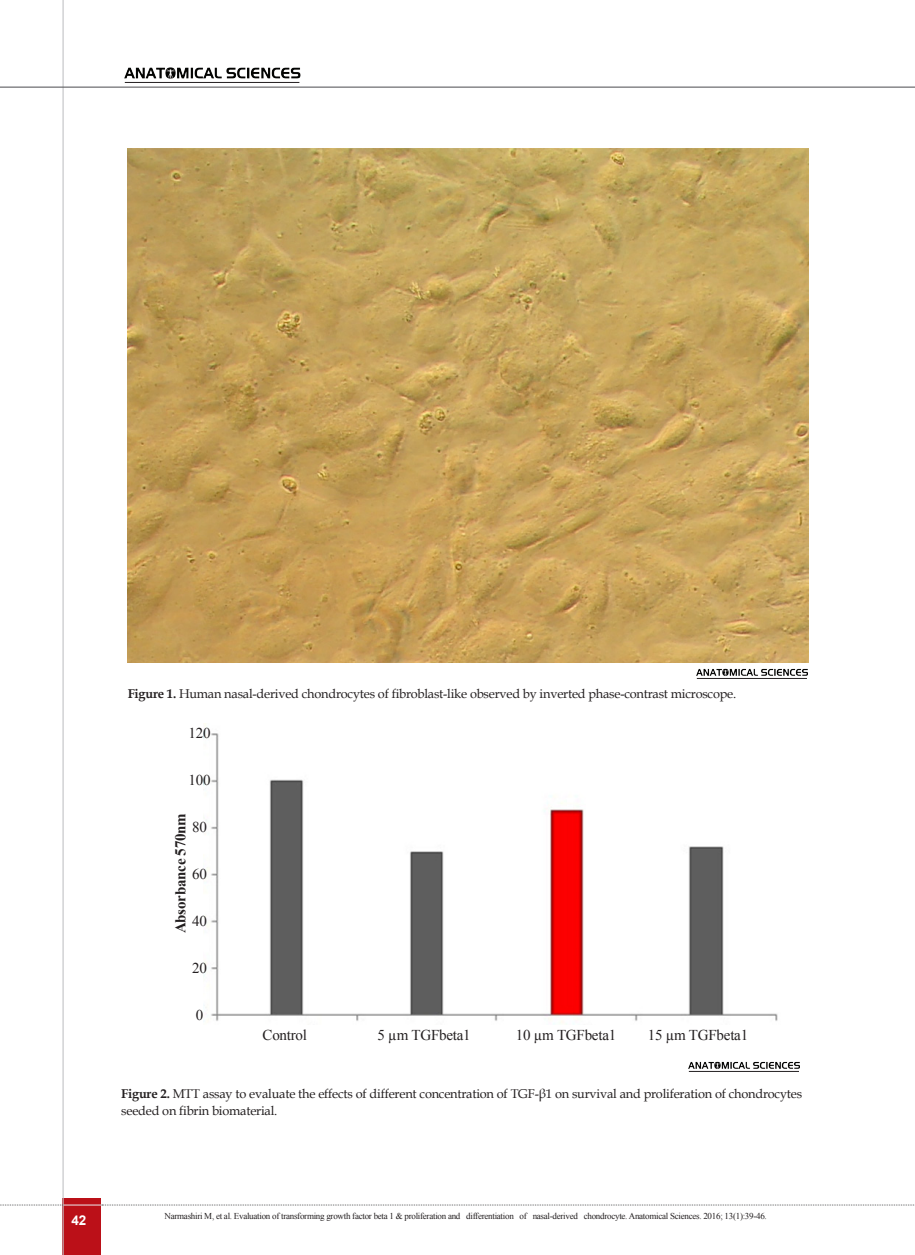
<style>
.page{position:relative;width:915px;height:1255px;background:#fff}
.page>*{position:absolute;margin:0;border:0;box-sizing:border-box;transform-origin:0 0}
.t1{font:15px "Times New Roman";letter-spacing:-.015em;color:#231f20}
.t2{font:700 15px "Times New Roman";letter-spacing:-.015em;color:#231f20}
.t3{font:700 13.5px "Arial";color:#fff}
.t4{font:12.75px/16.5px "Book Antiqua";letter-spacing:-.015em;color:#231f20}
.t5{font:9px "Times New Roman";letter-spacing:-.03em;color:#231f20}
.s1{font-weight:700}
</style>
<div class="page">
<div style="left:63px;top:1198px;width:38px;height:56px;background:#bb1018"></div>
<hr style="left:62px;top:0;width:2px;height:1254px;background:#c2c3c6">
<hr style="left:0;top:87px;width:914px;height:1px;background:#5f5f62">
<hr style="left:63px;top:1204px;width:38px;height:1px;background:#ececee">
<svg style="left:0;top:1204px;width:63px;height:1px"></svg>
<svg style="left:102px;top:1204px;width:813px;height:1px"></svg>
<img style="left:128px;top:149px;width:680px;height:513px">
<img style="left:696px;top:668px;width:111px;height:8px">
<hr style="left:696px;top:678px;width:110px;height:1px;background:#231f20">
<img style="left:203px;top:724px;width:575px;height:300px">
<img style="left:688px;top:1061px;width:111px;height:10px">
<hr style="left:688px;top:1071px;width:110px;height:1px;background:#231f20">
<img style="left:124px;top:67px;width:177px;height:15px">
<hr style="left:125px;top:82px;width:174px;height:1px;background:#231f20">
<p class="t4" style="left:128px;top:685px;width:610px"><span class="s1">Figure 1.</span> Human nasal-derived chondrocytes of fibroblast-like observed by inverted phase-contrast microscope.</p>
<p class="t1" style="left:188px;top:722px;width:24px">120</p>
<p class="t1" style="left:188px;top:769px;width:24px">100</p>
<p class="t1" style="left:192px;top:816px;width:16px">80</p>
<p class="t1" style="left:192px;top:863px;width:16px">60</p>
<p class="t1" style="left:192px;top:910px;width:16px">40</p>
<p class="t1" style="left:192px;top:957px;width:16px">20</p>
<p class="t1" style="left:196px;top:1004px;width:9px">0</p>
<p class="t2" style="left:170px;top:933px;width:122px;rotate:-90deg">Absorbance 570nm</p>
<p class="t1" style="left:262px;top:1024px;width:46px">Control</p>
<p class="t1" style="left:377px;top:1024px;width:95px">5 µm TGFbeta1</p>
<p class="t1" style="left:515px;top:1024px;width:102px">10 µm TGFbeta1</p>
<p class="t1" style="left:647px;top:1024px;width:102px">15 µm TGFbeta1</p>
<p class="t4" style="left:121px;top:1085px;width:682px"><span class="s1">Figure 2.</span> MTT assay to evaluate the effects of different concentration of TGF-β1 on survival and proliferation of chondrocytes seeded on fibrin biomaterial.</p>
<p class="t3" style="left:71px;top:1210px;width:17px">42</p>
<p class="t5" style="left:164px;top:1209px;width:603px">Narmashiri M, et al. Evaluation of transforming growth factor beta 1 &amp; proliferation and differentiation of nasal-derived chondrocyte. Anatomical Sciences. 2016; 13(1):39-46.</p>
</div>
